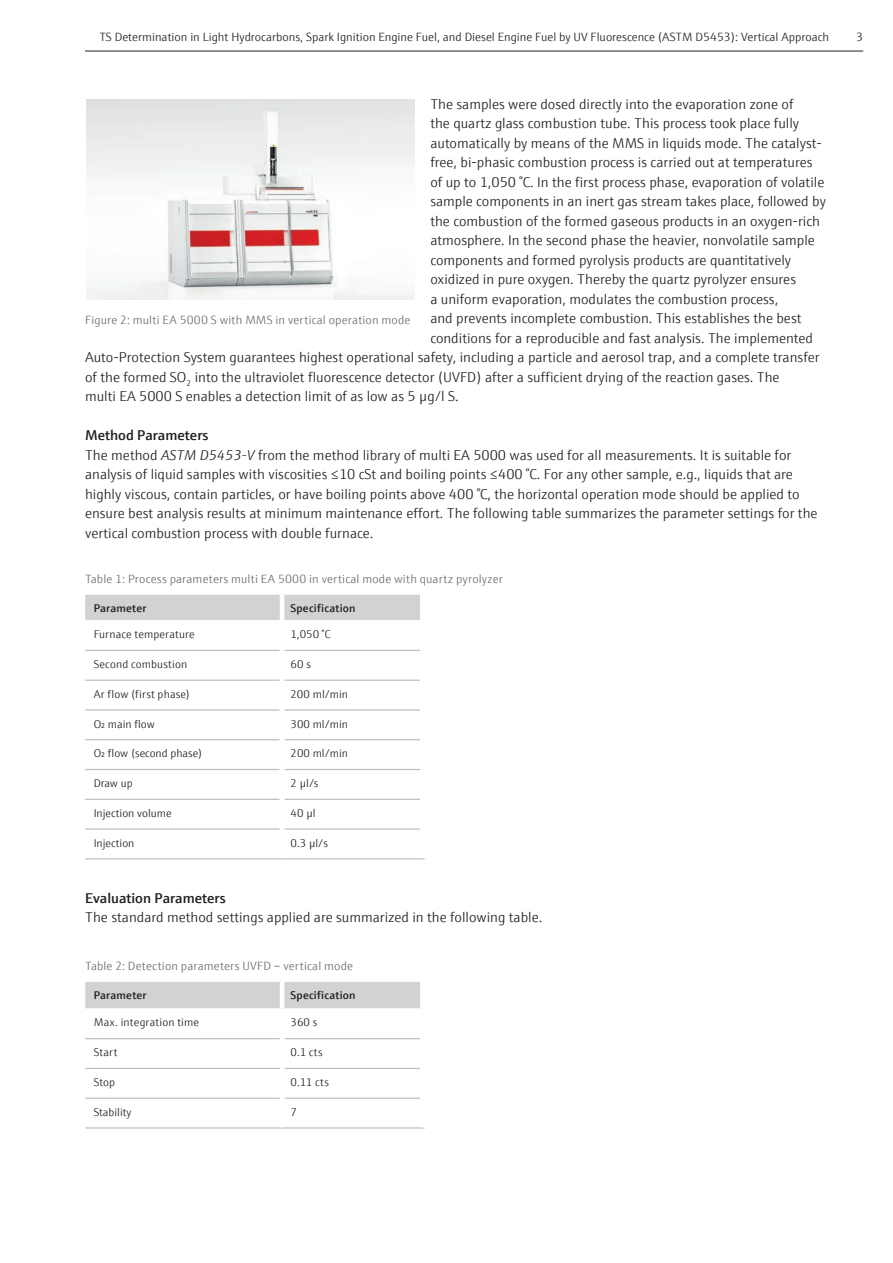
<style>
.page{position:relative;width:893px;height:1263px;background:#fff}
.page>*{position:absolute;margin:0;border:0;box-sizing:border-box;transform-origin:0 0}
.t1{font:300 14.25px/19.5px "E+H Sans";color:#231f20}
.t2{font:600 14.25px "E+H Sans";color:#231f20}
.t3{font:300 12px "E+H Sans";letter-spacing:.015em;color:#6c6d70}
.t4{font:300 12px "E+H Sans";color:#231f20}
.t5{font:300 11.25px "E+H Sans";letter-spacing:.005em;color:#231f20}
.t6{font:600 11.25px "E+H Sans";letter-spacing:.015em;color:#231f20}
.s1{font-weight:600}
.s2{font-style:italic}
</style>
<div class="page">
<div style="left:85px;top:595px;width:335px;height:25px;background:#d1d2d4"></div>
<hr style="left:280px;top:595px;width:4px;height:25px;background:#fff">
<hr style="left:85px;top:650px;width:195px;height:1px;background:#bcbdc0">
<hr style="left:284px;top:650px;width:136px;height:1px;background:#bcbdc0">
<hr style="left:85px;top:680px;width:195px;height:1px;background:#bcbdc0">
<hr style="left:284px;top:680px;width:136px;height:1px;background:#bcbdc0">
<hr style="left:85px;top:709px;width:195px;height:1px;background:#bcbdc0">
<hr style="left:284px;top:709px;width:136px;height:1px;background:#bcbdc0">
<hr style="left:85px;top:739px;width:195px;height:1px;background:#bcbdc0">
<hr style="left:284px;top:739px;width:136px;height:1px;background:#bcbdc0">
<hr style="left:85px;top:769px;width:195px;height:1px;background:#bcbdc0">
<hr style="left:284px;top:769px;width:136px;height:1px;background:#bcbdc0">
<hr style="left:85px;top:799px;width:195px;height:1px;background:#bcbdc0">
<hr style="left:284px;top:799px;width:136px;height:1px;background:#bcbdc0">
<hr style="left:85px;top:828px;width:195px;height:2px;background:#bcbdc0">
<hr style="left:284px;top:828px;width:136px;height:2px;background:#bcbdc0">
<hr style="left:85px;top:858px;width:197px;height:1px;background:#bcbdc0">
<hr style="left:282px;top:858px;width:143px;height:1px;background:#bcbdc0">
<img style="left:86px;top:100px;width:328px;height:200px">
<div style="left:85px;top:982px;width:335px;height:26px;background:#d1d2d4"></div>
<hr style="left:280px;top:982px;width:4px;height:26px;background:#fff">
<hr style="left:85px;top:1038px;width:195px;height:1px;background:#bcbdc0">
<hr style="left:284px;top:1038px;width:136px;height:1px;background:#bcbdc0">
<hr style="left:85px;top:1068px;width:195px;height:1px;background:#bcbdc0">
<hr style="left:284px;top:1068px;width:136px;height:1px;background:#bcbdc0">
<hr style="left:85px;top:1097px;width:195px;height:2px;background:#bcbdc0">
<hr style="left:284px;top:1097px;width:136px;height:2px;background:#bcbdc0">
<hr style="left:85px;top:1127px;width:197px;height:1px;background:#bcbdc0">
<hr style="left:282px;top:1127px;width:143px;height:1px;background:#bcbdc0">
<hr style="left:85px;top:51px;width:778px;height:1px;background:#231f20">
<p class="t4" style="left:99px;top:29px;width:731px">TS Determination in Light Hydrocarbons, Spark Ignition Engine Fuel, and Diesel Engine Fuel by UV Fluorescence (ASTM D5453): Vertical Approach</p>
<p class="t4" style="left:856px;top:29px;width:8px">3</p>
<p class="t1" style="left:430px;top:93px;width:365px">The samples were dosed directly into the evaporation zone of</p>
<p class="t1" style="left:430px;top:113px;width:370px">the quartz glass combustion tube. This process took place fully</p>
<p class="t1" style="left:430px;top:132px;width:393px">automatically by means of the MMS in liquids mode. The catalyst-</p>
<p class="t1" style="left:430px;top:152px;width:384px">free, bi-phasic combustion process is carried out at temperatures</p>
<p class="t1" style="left:430px;top:171px;width:395px">of up to 1,050 °C. In the first process phase, evaporation of volatile</p>
<p class="t1" style="left:430px;top:191px;width:397px">sample components in an inert gas stream takes place, followed by</p>
<p class="t1" style="left:430px;top:210px;width:391px">the combustion of the formed gaseous products in an oxygen-rich</p>
<p class="t1" style="left:430px;top:230px;width:386px">atmosphere. In the second phase the heavier, nonvolatile sample</p>
<p class="t1" style="left:430px;top:249px;width:362px">components and formed pyrolysis products are quantitatively</p>
<p class="t1" style="left:430px;top:269px;width:367px">oxidized in pure oxygen. Thereby the quartz pyrolyzer ensures</p>
<p class="t1" style="left:430px;top:288px;width:349px">a uniform evaporation, modulates the combustion process,</p>
<p class="t1" style="left:430px;top:307px;width:373px">and prevents incomplete combustion. This establishes the best</p>
<p class="t1" style="left:430px;top:327px;width:384px">conditions for a reproducible and fast analysis. The implemented</p>
<p class="t1" style="left:85px;top:346px;width:736px">Auto-Protection System guarantees highest operational safety, including a particle and aerosol trap, and a complete transfer</p>
<p class="t1" style="left:85px;top:366px;width:696px">of the formed SO<sub>2</sub> into the ultraviolet fluorescence detector (UVFD) after a sufficient drying of the reaction gases. The</p>
<p class="t1" style="left:85px;top:386px;width:375px">multi EA 5000 S enables a detection limit of as low as 5 µg/l S.</p>
<p class="t1" style="left:85px;top:425px;width:734px"><span class="s1">Method Parameters<br></span>The method <span class="s2">ASTM D5453-V</span> from the method library of multi EA 5000 was used for all measurements. It is suitable for analysis of liquid samples with viscosities ≤10 cSt and boiling points ≤400 °C. For any other sample, e.g., liquids that are highly viscous, contain particles, or have boiling points above 400 °C, the horizontal operation mode should be applied to ensure best analysis results at minimum maintenance effort. The following table summarizes the parameter settings for the vertical combustion process with double furnace.</p>
<p class="t3" style="left:85px;top:570px;width:419px">Table 1: Process parameters multi EA 5000 in vertical mode with quartz pyrolyzer</p>
<p class="t6" style="left:94px;top:600px;width:54px">Parameter</p>
<p class="t6" style="left:291px;top:600px;width:66px">Specification</p>
<p class="t5" style="left:94px;top:626px;width:103px">Furnace temperature</p>
<p class="t5" style="left:291px;top:626px;width:42px">1,050 °C</p>
<p class="t5" style="left:94px;top:656px;width:95px">Second combustion</p>
<p class="t5" style="left:291px;top:656px;width:22px">60 s</p>
<p class="t5" style="left:94px;top:686px;width:98px">Ar flow (first phase)</p>
<p class="t5" style="left:291px;top:686px;width:59px">200 ml/min</p>
<p class="t5" style="left:94px;top:715px;width:63px">O2 main flow</p>
<p class="t5" style="left:291px;top:715px;width:59px">300 ml/min</p>
<p class="t5" style="left:94px;top:745px;width:110px">O2 flow (second phase)</p>
<p class="t5" style="left:291px;top:745px;width:59px">200 ml/min</p>
<p class="t5" style="left:94px;top:775px;width:40px">Draw up</p>
<p class="t5" style="left:291px;top:775px;width:29px">2 µl/s</p>
<p class="t5" style="left:94px;top:805px;width:79px">Injection volume</p>
<p class="t5" style="left:291px;top:805px;width:27px">40 µl</p>
<p class="t5" style="left:94px;top:834px;width:42px">Injection</p>
<p class="t5" style="left:291px;top:834px;width:39px">0.3 µl/s</p>
<p class="t3" style="left:85px;top:311px;width:327px">Figure 2: multi EA 5000 S with MMS in vertical operation mode</p>
<p class="t2" style="left:85px;top:887px;width:142px">Evaluation Parameters</p>
<p class="t1" style="left:85px;top:907px;width:459px">The standard method settings applied are summarized in the following table.</p>
<p class="t3" style="left:85px;top:957px;width:269px">Table 2: Detection parameters UVFD – vertical mode</p>
<p class="t6" style="left:94px;top:987px;width:54px">Parameter</p>
<p class="t6" style="left:291px;top:987px;width:66px">Specification</p>
<p class="t5" style="left:94px;top:1014px;width:107px">Max. integration time</p>
<p class="t5" style="left:291px;top:1014px;width:28px">360 s</p>
<p class="t5" style="left:94px;top:1044px;width:25px">Start</p>
<p class="t5" style="left:291px;top:1044px;width:34px">0.1 cts</p>
<p class="t5" style="left:94px;top:1074px;width:23px">Stop</p>
<p class="t5" style="left:291px;top:1074px;width:40px">0.11 cts</p>
<p class="t5" style="left:94px;top:1103px;width:39px">Stability</p>
<p class="t5" style="left:291px;top:1103px;width:8px">7</p>
</div>
